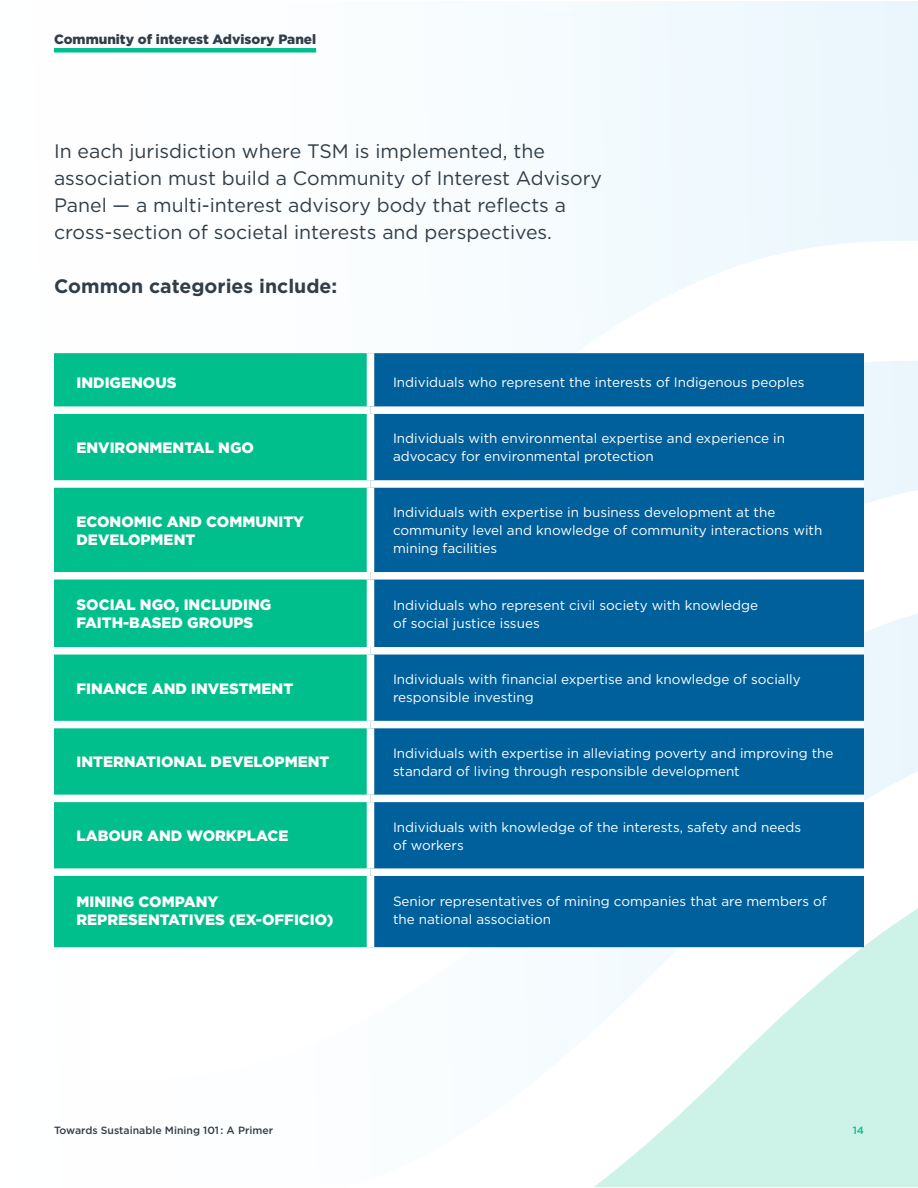
<style>
.page{position:relative;width:918px;height:1188px;background:#fff}
.page>*{position:absolute;margin:0;border:0;box-sizing:border-box;transform-origin:0 0}
.t1{font:19.5px/27px "Gotham";color:#313e48}
.t2{font:700 19.5px "Gotham";color:#313e48}
.t3{font:900 15px/18px "Gotham";color:#fff}
.t4{font:13.5px/18px "Gotham";color:#fff}
.t5{font:900 13.5px "Gotham";color:#313e48}
.t6{font:500 10.5px "Gotham";color:#313d47}
.t7{font:500 10.5px "Gotham";color:#00bf8c}
</style>
<div class="page">
<div style="left:899px;top:614px;width:19px;height:167px;background:#eaf6fc"></div>
<svg style="left:594px;top:908px;width:324px;height:279px;fill:#cdf2e8"></svg>
<div style="left:54px;top:48px;width:262px;height:5px;background:#00bf8c"></div>
<div style="left:54px;top:353px;width:313px;height:594px;background:#00bf8c"></div>
<div style="left:374px;top:353px;width:490px;height:594px;background:#00609c"></div>
<div style="left:54px;top:406px;width:316px;height:8px;background:#fff"></div>
<div style="left:370px;top:406px;width:494px;height:8px;background:#fff"></div>
<div style="left:54px;top:480px;width:316px;height:8px;background:#fff"></div>
<div style="left:370px;top:480px;width:494px;height:8px;background:#fff"></div>
<div style="left:54px;top:572px;width:316px;height:8px;background:#fff"></div>
<div style="left:370px;top:572px;width:494px;height:8px;background:#fff"></div>
<div style="left:54px;top:647px;width:316px;height:8px;background:#fff"></div>
<div style="left:370px;top:647px;width:494px;height:8px;background:#fff"></div>
<div style="left:54px;top:721px;width:316px;height:7px;background:#fff"></div>
<div style="left:370px;top:721px;width:494px;height:7px;background:#fff"></div>
<div style="left:54px;top:795px;width:316px;height:7px;background:#fff"></div>
<div style="left:370px;top:795px;width:494px;height:7px;background:#fff"></div>
<div style="left:54px;top:868px;width:316px;height:8px;background:#fff"></div>
<div style="left:370px;top:868px;width:494px;height:8px;background:#fff"></div>
<p class="t5" style="left:54px;top:30px;width:264px">Community of interest Advisory Panel</p>
<h1 class="t1" style="left:54px;top:137px;width:550px">In each jurisdiction where TSM is implemented, the association must build a Community of Interest Advisory Panel — a multi-interest advisory body that reflects a cross-section of societal interests and perspectives.</h1>
<h1 class="t2" style="left:54px;top:273px;width:285px">Common categories include:</h1>
<p class="t3" style="left:76px;top:373px;width:102px">INDIGENOUS</p>
<p class="t4" style="left:393px;top:373px;width:413px">Individuals who represent the interests of Indigenous peoples</p>
<p class="t3" style="left:76px;top:439px;width:179px">ENVIRONMENTAL NGO</p>
<p class="t4" style="left:393px;top:429px;width:394px">Individuals with environmental expertise and experience in advocacy for environmental protection</p>
<p class="t3" style="left:76px;top:512px;width:229px">ECONOMIC AND COMMUNITY<br>DEVELOPMENT</p>
<p class="t4" style="left:393px;top:503px;width:431px">Individuals with expertise in business development at the community level and knowledge of community interactions with mining facilities</p>
<p class="t3" style="left:76px;top:596px;width:196px">SOCIAL NGO, INCLUDING<br>FAITH-BASED GROUPS</p>
<p class="t4" style="left:393px;top:596px;width:367px">Individuals who represent civil society with knowledge of social justice issues</p>
<p class="t3" style="left:76px;top:679px;width:218px">FINANCE AND INVESTMENT</p>
<p class="t4" style="left:393px;top:670px;width:409px">Individuals with financial expertise and knowledge of socially responsible investing</p>
<p class="t3" style="left:76px;top:753px;width:254px">INTERNATIONAL DEVELOPMENT</p>
<p class="t4" style="left:393px;top:744px;width:442px">Individuals with expertise in alleviating poverty and improving the standard of living through responsible development</p>
<p class="t3" style="left:76px;top:827px;width:213px">LABOUR AND WORKPLACE</p>
<p class="t4" style="left:393px;top:818px;width:410px">Individuals with knowledge of the interests, safety and needs of workers</p>
<p class="t3" style="left:76px;top:892px;width:259px">MINING COMPANY<br>REPRESENTATIVES (EX-OFFICIO)</p>
<p class="t4" style="left:393px;top:892px;width:435px">Senior representatives of mining companies that are members of the national association</p>
<p class="t6" style="left:54px;top:1124px;width:221px">Towards Sustainable Mining 101 : A Primer</p>
<p class="t7" style="left:853px;top:1124px;width:13px">14</p>
</div>
